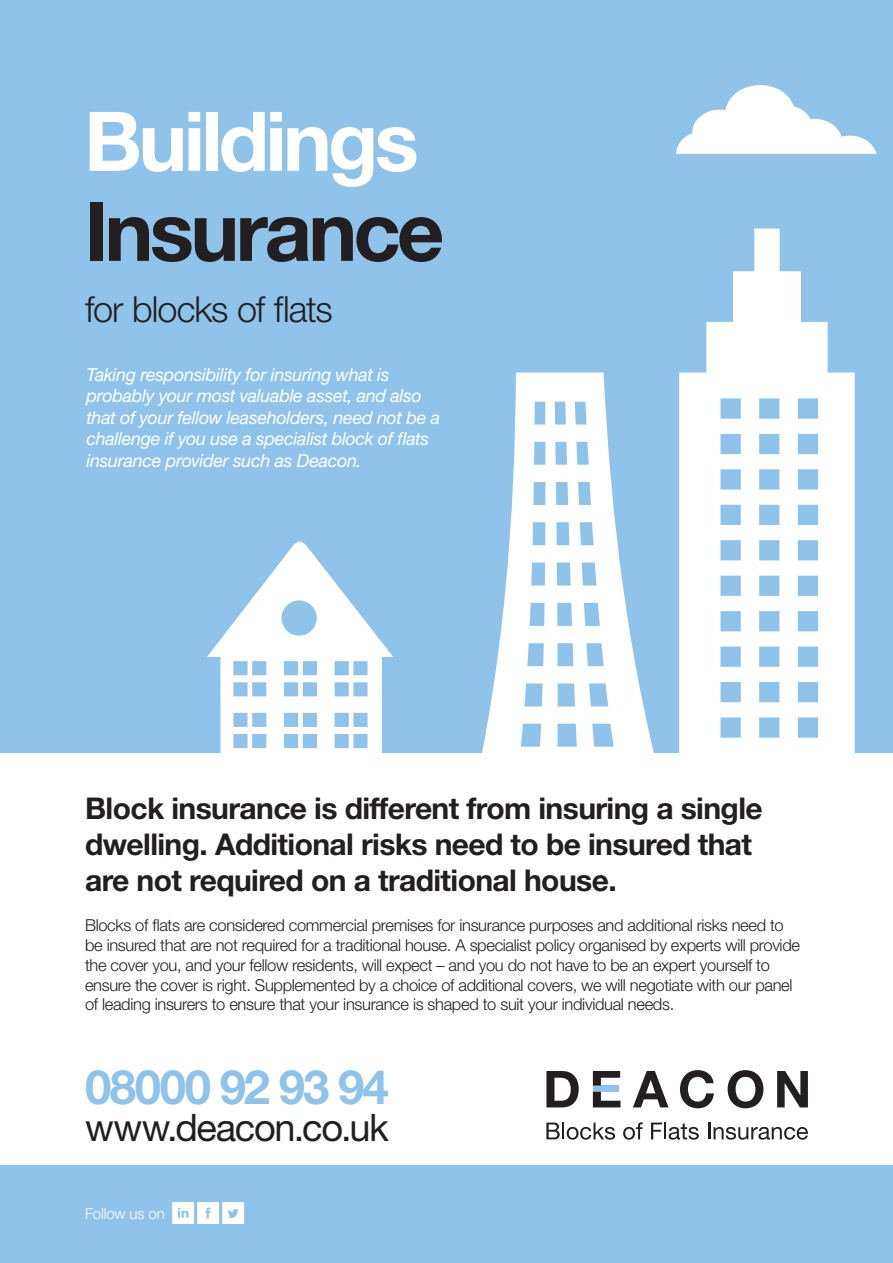
<style>
.page{position:relative;width:893px;height:1263px;background:#fff}
.page>*{position:absolute;margin:0;border:0;box-sizing:border-box;transform-origin:0 0}
.t1{font:700 82.5px "Helvetica Neue";letter-spacing:-.045em;color:#fff}
.t2{font:700 82.5px "Helvetica Neue";letter-spacing:-.045em;color:#231f20}
.t3{font:700 47.4px "Helvetica Neue";letter-spacing:-.035em;color:#8fc3e9}
.t4{font:37.95px "Helvetica Neue";letter-spacing:-.03em;color:#231f20}
.t5{font:300 36px "Helvetica Neue";letter-spacing:-.03em;color:#231f20}
.t6{font:700 30px/36px "Helvetica Neue";letter-spacing:-.02em;color:#231f20}
.t7{font:italic 18px/21.6px "Helvetica Neue";letter-spacing:-.02em;color:#fff}
.t8{font:300 16.5px/19.8px "Helvetica Neue";letter-spacing:-.02em;color:#231f20}
.t9{font:300 15px "Helvetica Neue";letter-spacing:-.01em;color:#fff}
</style>
<div class="page">
<div style="left:0;top:0;width:893px;height:753px;background:#8fc3e9"></div>
<svg style="left:679px;top:229px;width:176px;height:524px;fill:#fff"></svg>
<svg style="left:482px;top:372px;width:172px;height:381px;fill:#fff"></svg>
<svg style="left:207px;top:541px;width:186px;height:212px;fill:#fff"></svg>
<svg style="left:676px;top:85px;width:201px;height:69px"></svg>
<div style="left:0;top:1165px;width:893px;height:98px;background:#8fc3e9"></div>
<svg style="left:546px;top:1071px;width:33px;height:36px"></svg>
<svg style="left:633px;top:1071px;width:35px;height:36px"></svg>
<svg style="left:680px;top:1070px;width:34px;height:38px"></svg>
<svg style="left:728px;top:1070px;width:35px;height:38px"></svg>
<svg style="left:777px;top:1071px;width:31px;height:36px"></svg>
<div style="left:593px;top:1085px;width:25px;height:7px;background:#8fc3e9"></div>
<svg style="left:593px;top:1071px;width:27px;height:14px"></svg>
<svg style="left:593px;top:1092px;width:27px;height:15px"></svg>
<svg style="left:546px;top:1122px;width:69px;height:18px"></svg>
<svg style="left:623px;top:1122px;width:20px;height:18px"></svg>
<svg style="left:651px;top:1122px;width:48px;height:18px"></svg>
<svg style="left:708px;top:1122px;width:100px;height:18px"></svg>
<svg style="left:172px;top:1202px;width:72px;height:22px;background:#eaf4fa"></svg>
<h1 class="t1" style="left:84px;top:90px;width:336px">Buildings</h1>
<h1 class="t2" style="left:84px;top:180px;width:362px">Insurance</h1>
<h3 class="t5" style="left:85px;top:287px;width:249px">for blocks of flats</h3>
<p class="t7" style="left:86px;top:363px;width:355px">Taking responsibility for insuring what is probably your most valuable asset, and also that of your fellow leaseholders, need not be a challenge if you use a specialist block of flats insurance provider such as Deacon.</p>
<h3 class="t6" style="left:85px;top:789px;width:679px">Block insurance is different from insuring a single dwelling. Additional risks need to be insured that are not required on a traditional house.</h3>
<p class="t8" style="left:85px;top:915px;width:716px">Blocks of flats are considered commercial premises for insurance purposes and additional risks need to be insured that are not required for a traditional house. A specialist policy organised by experts will provide the cover you, and your fellow residents, will expect – and you do not have to be an expert yourself to ensure the cover is right. Supplemented by a choice of additional covers, we will negotiate with our panel of leading insurers to ensure that your insurance is shaped to suit your individual needs.</p>
<h2 class="t3" style="left:85px;top:1058px;width:305px">08000 92 93 94</h2>
<h3 class="t4" style="left:85px;top:1104px;width:305px">www.deacon.co.uk</h3>
<p class="t9" style="left:85px;top:1204px;width:81px">Follow us on</p>
</div>
